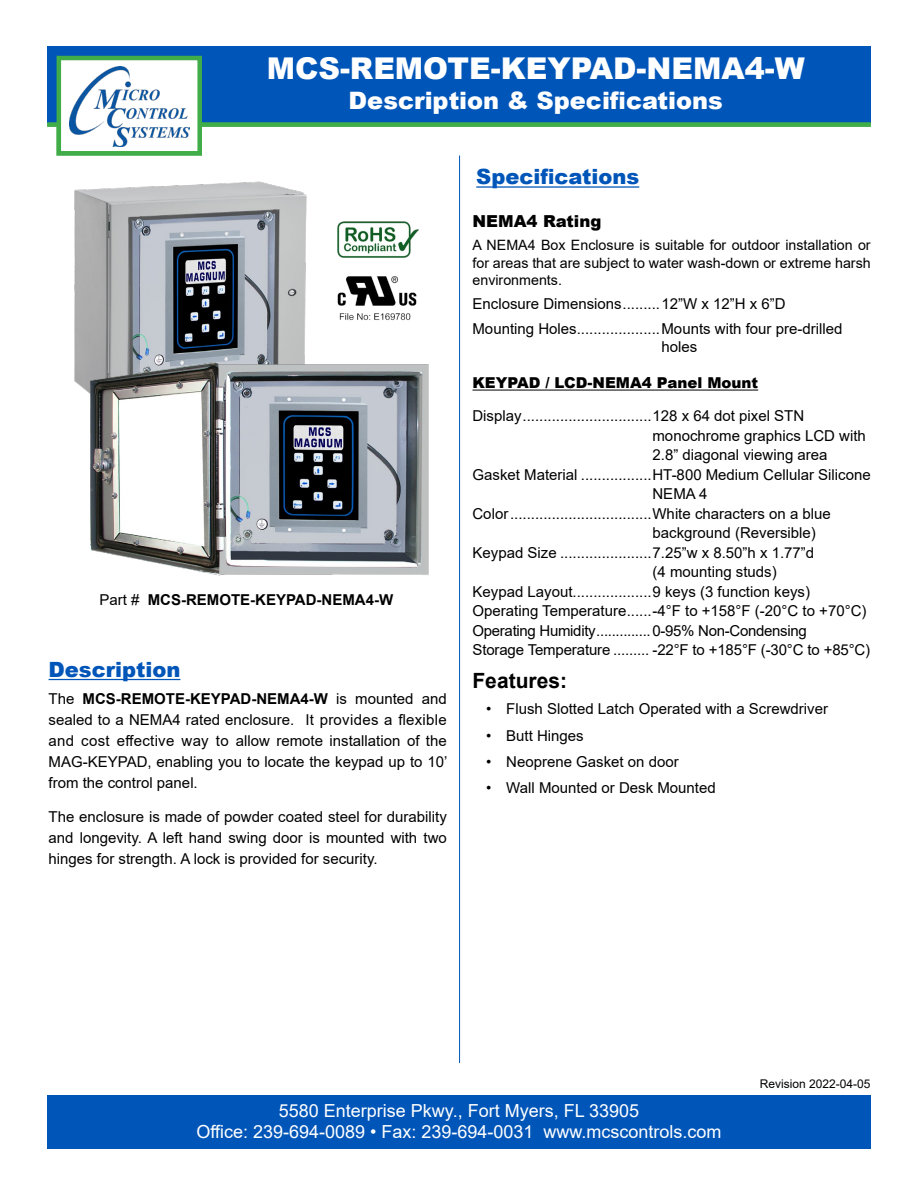
<style>
.page{position:relative;width:918px;height:1188px;background:#fff}
.page>*{position:absolute;margin:0;border:0;box-sizing:border-box;transform-origin:0 0}
.t1{font:900 30px "Arial";color:#fff}
.t2{font:900 24px "Arial";color:#fff}
.t3{font:900 21px "Arial";color:#0055b8}
.t4{font:700 21px "Arial";color:#000}
.t5{font:18px/21.6px "Arial";color:#fff;text-align:center}
.t6{font:900 16.5px "Arial";color:#000}
.t7{font:15px/21px "Arial";color:#000;text-align:justify}
.t8{font:15px "Arial";letter-spacing:-.02em;color:#000}
.t9{font:700 15px "Arial";color:#000}
.t10{font:900 15px "Arial";color:#000}
.t11{font:14.25px/17.1px "Arial";color:#000;text-align:justify}
.t12{font:12px "Arial";color:#000}
.s1{font-weight:400}
.s2{font-weight:700}
</style>
<div class="page">
<img style="left:74px;top:181px;width:233px;height:205px">
<div style="left:47px;top:46px;width:824px;height:77px;background:#0055b8"></div>
<div style="left:47px;top:122px;width:824px;height:5px;background:#41ad49"></div>
<svg style="left:57px;top:56px;width:145px;height:100px;fill:#fff"></svg>
<hr style="left:49px;top:679px;width:131px;height:1px;background:#0055b8">
<hr style="left:476px;top:186px;width:163px;height:2px;background:#0055b8">
<div style="left:47px;top:1095px;width:824px;height:54px;background:#0055b8"></div>
<hr style="left:459px;top:156px;width:1px;height:907px;background:#0055b8">
<hr style="left:472px;top:390px;width:286px;height:1px;background:#000">
<img style="left:337px;top:276px;width:80px;height:45px">
<img style="left:338px;top:221px;width:81px;height:36px">
<img style="left:80px;top:349px;width:349px;height:227px">
<h1 class="t1" style="left:267px;top:47px;width:540px">MCS-REMOTE-KEYPAD-NEMA4-W</h1>
<h2 class="t2" style="left:349px;top:83px;width:376px">Description &amp; Specifications</h2>
<h1 class="t1" style="left:363px;top:47px;width:347px">The MCS-MAGNUM-N</h1>
<h2 class="t2" style="left:349px;top:83px;width:376px">Spe ifcations &amp; Description</h2>
<p class="t9" style="left:99px;top:589px;width:295px"><span class="s1">Part #</span> MCS-REMOTE-KEYPAD-NEMA4-W</p>
<h3 class="t3" style="left:49px;top:654px;width:133px">Description</h3>
<p class="t7" style="left:49px;top:688px;width:400px">The <span class="s2">MCS-REMOTE-KEYPAD-NEMA4-W</span> is mounted and sealed to a NEMA4 rated enclosure. It provides a flexible and cost effective way to allow remote installation of the MAG-KEYPAD, enabling you to locate the keypad up to 10’ from the control panel.</p>
<p class="t7" style="left:49px;top:806px;width:400px">The enclosure is made of powder coated steel for durability and longevity. A left hand swing door is mounted with two hinges for strength. A lock is provided for security.</p>
<h3 class="t3" style="left:476px;top:162px;width:165px">Specifications</h3>
<p class="t6" style="left:472px;top:209px;width:130px">NEMA4 Rating</p>
<p class="t11" style="left:472px;top:237px;width:400px">A NEMA4 Box Enclosure is suitable for outdoor installation or for areas that are subject to water wash-down or extreme harsh environments.</p>
<p class="t7" style="left:472px;top:292px;width:371px;line-height:24.8px">Enclosure Dimensions.........12”W x 12”H x 6”D<br>Mounting Holes....................Mounts with four pre-drilled</p>
<p class="t7" style="left:662px;top:336px;width:37px">holes</p>
<p class="t10" style="left:472px;top:372px;width:287px">KEYPAD / LCD-NEMA4 Panel Mount</p>
<p class="t7" style="left:472px;top:405px;width:333px">Display...............................128 x 64 dot pixel STN</p>
<p class="t7" style="left:652px;top:425px;width:215px">monochrome graphics LCD with</p>
<p class="t7" style="left:652px;top:444px;width:177px">2.8” diagonal viewing area</p>
<p class="t7" style="left:472px;top:464px;width:400px">Gasket Material .................HT-800 Medium Cellular Silicone</p>
<p class="t7" style="left:652px;top:483px;width:57px">NEMA 4</p>
<p class="t7" style="left:472px;top:503px;width:360px">Color..................................White characters on a blue</p>
<p class="t7" style="left:652px;top:522px;width:165px">background (Reversible)</p>
<p class="t7" style="left:472px;top:542px;width:343px">Keypad Size ......................7.25”w x 8.50”h x 1.77”d</p>
<p class="t7" style="left:652px;top:561px;width:126px">(4 mounting studs)</p>
<p class="t7" style="left:472px;top:581px;width:339px">Keypad Layout...................9 keys (3 function keys)</p>
<p class="t7" style="left:472px;top:600px;width:396px">Operating Temperature......-4°F to +158°F (-20°C to +70°C)</p>
<p class="t8" style="left:472px;top:620px;width:336px">Operating Humidity..............0-95% Non-Condensing</p>
<p class="t7" style="left:472px;top:639px;width:399px">Storage Temperature ......... -22°F to +185°F (-30°C to +85°C)</p>
<h3 class="t4" style="left:472px;top:666px;width:96px">Features:</h3>
<p class="t7" style="left:486px;top:699px;width:344px">• Flush Slotted Latch Operated with a Screwdriver</p>
<p class="t7" style="left:486px;top:725px;width:99px">• Butt Hinges</p>
<p class="t7" style="left:486px;top:751px;width:194px">• Neoprene Gasket on door</p>
<p class="t7" style="left:486px;top:777px;width:231px">• Wall Mounted or Desk Mounted</p>
<p class="t12" style="left:760px;top:1076px;width:112px">Revision 2022-04-05</p>
<p class="t5" style="left:196px;top:1100px;width:527px">5580 Enterprise Pkwy., Fort Myers, FL 33905<br>Office: 239-694-0089 • Fax: 239-694-0031 www.mcscontrols.com</p>
<p class="t5" style="left:210px;top:1121px;width:15px">f</p>
</div>
